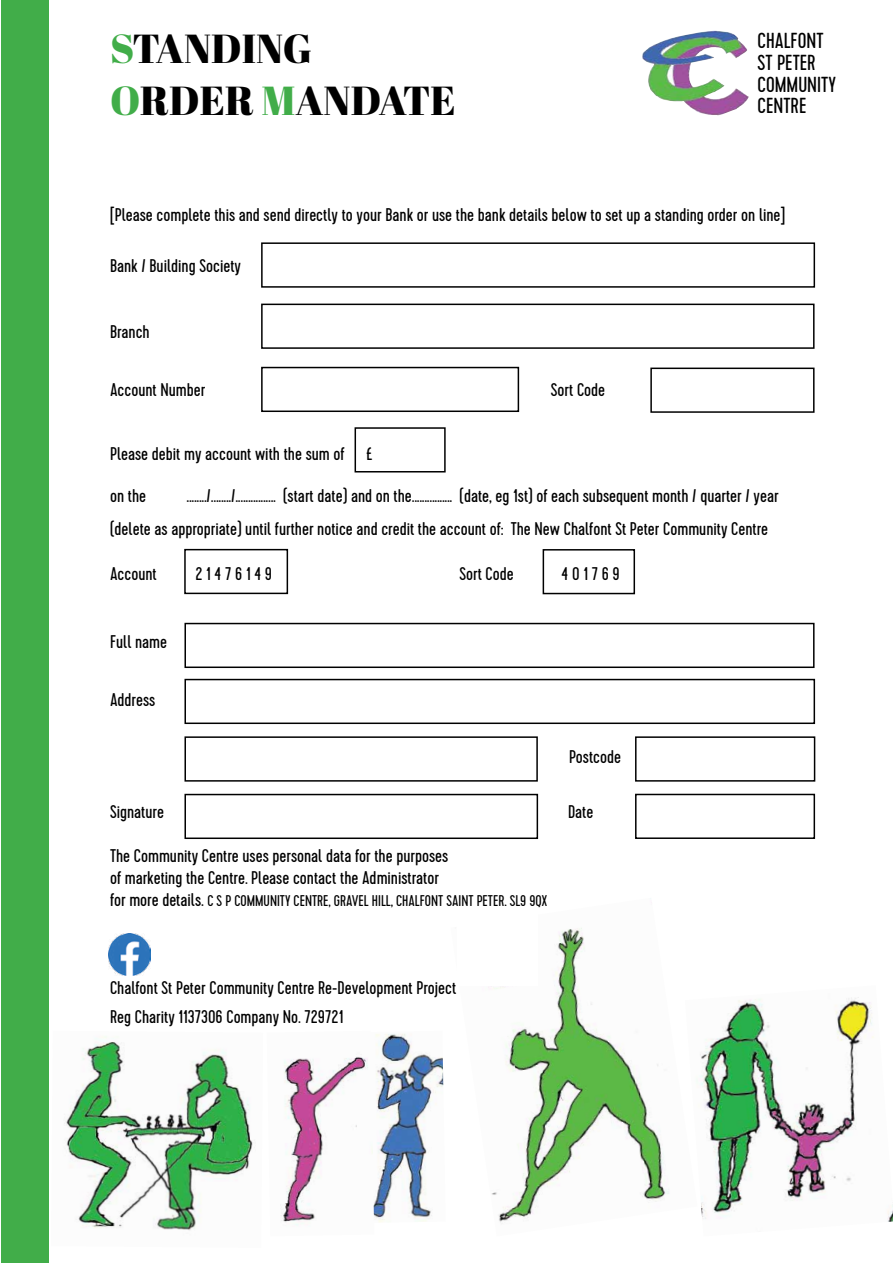
<style>
.page{position:relative;width:893px;height:1263px;background:#fff}
.page>*{position:absolute;margin:0;border:0;box-sizing:border-box;transform-origin:0 0}
.t1{font:40.5px/52.5px "Abril Fatface";color:#000}
.t2{font:21.75px/21.8px "Cervo";color:#000}
.t3{font:18.3px/33.3px "Cervo";color:#000}
.t4{font:18.3px "Cervo";letter-spacing:.2em;color:#000}
.t5{font:15.6px "Cervo";color:#000}
.s1{color:#41ad49}
.s2{font-size:18.3px}
</style>
<div class="page">
<img style="left:700px;top:997px;width:193px;height:225px">
<img style="left:64px;top:1036px;width:191px;height:195px">
<img style="left:374px;top:1034px;width:70px;height:189px">
<img style="left:642px;top:30px;width:107px;height:86px">
<img style="left:488px;top:898px;width:181px;height:325px">
<div style="left:184px;top:549px;width:104px;height:45px;border:2px solid #000"></div>
<div style="left:184px;top:679px;width:631px;height:45px;border:2px solid #000"></div>
<div style="left:184px;top:623px;width:630px;height:45px;border:2px solid #000"></div>
<div style="left:184px;top:736px;width:354px;height:46px;border:2px solid #000"></div>
<div style="left:184px;top:794px;width:354px;height:45px;border:2px solid #000"></div>
<div style="left:261px;top:242px;width:554px;height:46px;border:2px solid #000"></div>
<div style="left:261px;top:304px;width:553px;height:45px;border:2px solid #000"></div>
<div style="left:261px;top:367px;width:258px;height:45px;border:2px solid #000"></div>
<div style="left:650px;top:368px;width:164px;height:45px;border:2px solid #000"></div>
<div style="left:543px;top:549px;width:92px;height:45px;border:2px solid #000"></div>
<div style="left:635px;top:736px;width:180px;height:46px;border:2px solid #000"></div>
<div style="left:635px;top:794px;width:180px;height:45px;border:2px solid #000"></div>
<div style="left:355px;top:427px;width:91px;height:45px;border:2px solid #000"></div>
<div style="left:2px;top:0;width:47px;height:1263px;background:#41ad49"></div>
<img style="left:109px;top:933px;width:41px;height:42px">
<div style="left:457px;top:906px;width:81px;height:80px;background:#fff"></div>
<img style="left:281px;top:1057px;width:93px;height:169px">
<h1 class="t1" style="left:110px;top:21px;width:347px"><span class="s1">S</span>TANDING<br><span class="s1">O</span>RDER <span class="s1">M</span>ANDATE</h1>
<p class="t2" style="left:757px;top:31px;width:68px">CHALFONT<br>ST PETER<br>COMMU</p>
<p class="t2" style="left:807px;top:74px;width:29px">NITY</p>
<p class="t2" style="left:757px;top:96px;width:42px">CENTRE</p>
<p class="t3" style="left:110px;top:199px;width:677px">[Please complete this and send directly to your Bank or use the bank details below to set up a standing order on line]</p>
<p class="t3" style="left:110px;top:249px;width:133px">Bank / Building Society</p>
<p class="t3" style="left:110px;top:315px;width:41px">Branch</p>
<p class="t3" style="left:110px;top:373px;width:97px">Account Number</p>
<p class="t3" style="left:551px;top:373px;width:56px">Sort Code</p>
<p class="t3" style="left:110px;top:437px;width:264px">Please debit my account with the sum of £</p>
<p class="t3" style="left:110px;top:480px;width:38px">on the</p>
<p class="t3" style="left:110px;top:480px;width:670px;text-indent:76px">......../......../................ (start date) and on the................ (date, eg 1st) of each subsequent month / quarter / year (delete as appropriate) until further notice and credit the account of: The New Chalfont St Peter Community Centre</p>
<p class="t3" style="left:110px;top:558px;width:48px">Account</p>
<p class="t4" style="left:195px;top:563px;width:78px">21476149</p>
<p class="t3" style="left:459px;top:558px;width:56px">Sort Code</p>
<p class="t3" style="left:562px;top:558px;width:60px">401769</p>
<p class="t3" style="left:110px;top:626px;width:59px">Full name</p>
<p class="t3" style="left:110px;top:684px;width:47px">Address</p>
<p class="t3" style="left:569px;top:741px;width:53px">Postcode</p>
<p class="t3" style="left:110px;top:795px;width:55px">Signature</p>
<p class="t3" style="left:568px;top:795px;width:27px">Date</p>
<p class="t3" style="left:110px;top:845px;width:340px;line-height:22px">The Community Centre uses personal data for the purposes of marketing the Centre. Please contact the Administrator</p>
<p class="t5" style="left:110px;top:891px;width:438px"><span class="s2">for more details.</span> C S P Community Centre, Gravel Hill, Chalfont Saint Peter, SL9 9QX</p>
<p class="t3" style="left:110px;top:974px;width:348px;line-height:29.1px">Chalfont St Peter Community Centre Re-Development Project<br>Reg Charity 1137306 Company No. 729721</p>
</div>
